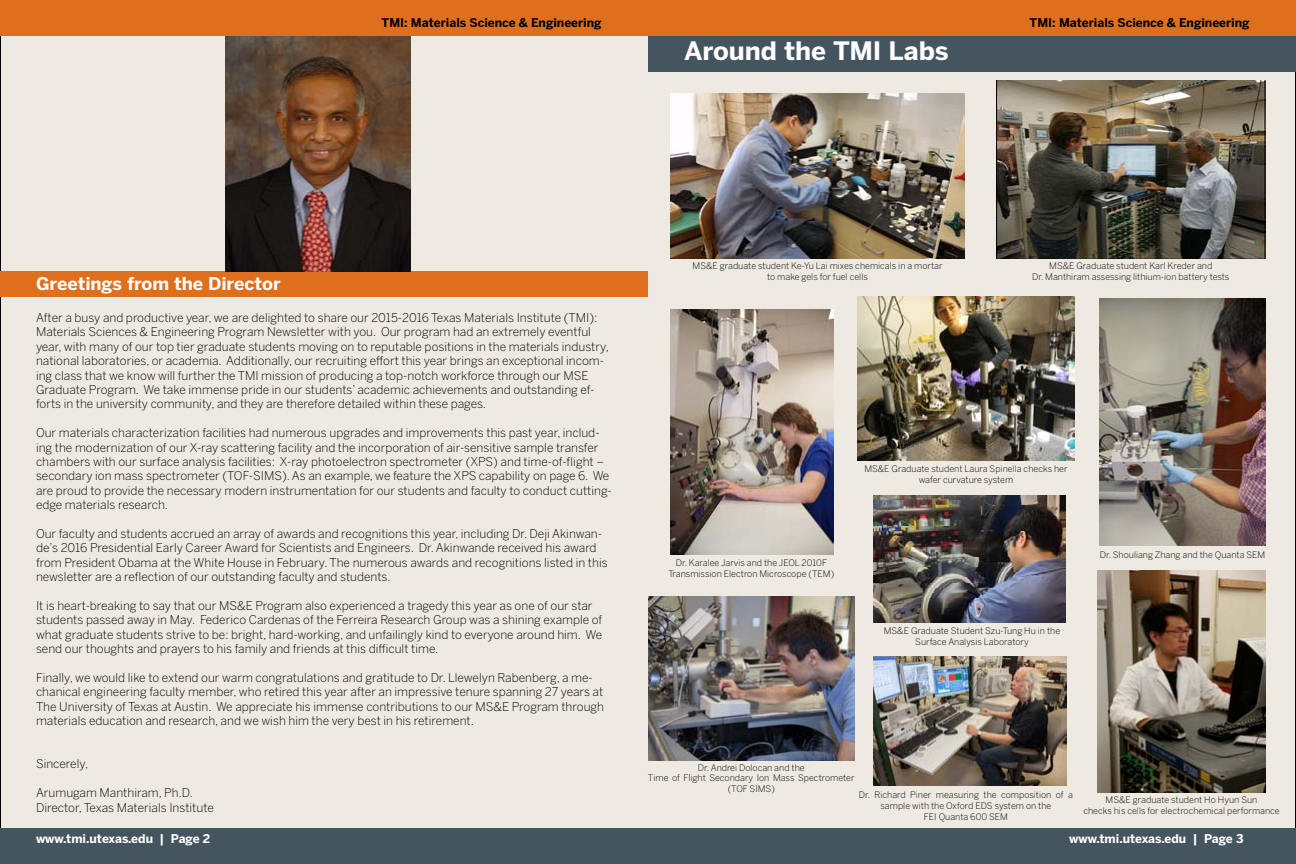
<style>
.page{position:relative;width:1296px;height:864px;background:#eeeae1}
.page>*{position:absolute;margin:0;border:0;box-sizing:border-box;transform-origin:0 0}
.t1{font:700 25.2px "Benton Sans";letter-spacing:-.005em;color:#fff}
.t2{font:700 17.5px "Benton Sans";letter-spacing:-.005em;color:#fff}
.t3{font:300 12px/14.4px "Benton Sans";color:#000}
.t4{font:700 12px "Benton Sans";color:#000}
.t5{font:700 12px "Benton Sans";color:#fff}
.t6{font:300 9px/10.8px "Benton Sans";color:#000;text-align:center}
</style>
<div class="page">
<div style="left:0;top:0;width:1296px;height:36px;background:#df6f1d"></div>
<div style="left:0;top:828px;width:1296px;height:36px;background:#455560"></div>
<div style="left:0;top:272px;width:648px;height:25px;background:#df6f1d"></div>
<div style="left:648px;top:36px;width:648px;height:36px;background:#455560"></div>
<img style="left:873px;top:495px;width:192px;height:127px">
<img style="left:671px;top:310px;width:163px;height:244px">
<img style="left:873px;top:656px;width:193px;height:129px">
<img style="left:648px;top:597px;width:207px;height:163px">
<img style="left:226px;top:36px;width:184px;height:236px">
<img style="left:996px;top:81px;width:269px;height:178px">
<img style="left:857px;top:297px;width:218px;height:163px">
<img style="left:1100px;top:298px;width:165px;height:248px">
<img style="left:671px;top:94px;width:293px;height:165px">
<img style="left:1098px;top:570px;width:167px;height:222px">
<p class="t4" style="left:382px;top:16px;width:221px">TMI: Materials Science &amp; Engineering</p>
<p class="t4" style="left:1030px;top:16px;width:221px">TMI: Materials Science &amp; Engineering</p>
<h1 class="t1" style="left:684px;top:36px;width:266px">Around the TMI Labs</h1>
<h2 class="t2" style="left:36px;top:273px;width:246px">Greetings from the Director</h2>
<p class="t3" style="left:36px;top:310px;width:574px">After a busy and productive year, we are delighted to share our 2015-2016 Texas Materials Institute (TMI):<br>Materials Sciences &amp; Engineering Program Newsletter with you. Our program had an extremely eventful year, with many of our top tier graduate students moving on to reputable positions in the materials industry, national laboratories, or academia. Additionally, our recruiting effort this year brings an exceptional incom&shy;ing class that we know will further the TMI mission of producing a top-notch workforce through our MSE Graduate Program. We take immense pride in our students’ academic achievements and outstanding ef&shy;forts in the university community, and they are therefore detailed within these pages.</p>
<p class="t3" style="left:36px;top:425px;width:577px">Our materials characterization facilities had numerous upgrades and improvements this past year, includ&shy;ing the modernization of our X-ray scattering facility and the incorporation of air-sensitive sample transfer chambers with our surface analysis facilities: X-ray photoelectron spectrometer (XPS) and time-of-flight – secondary ion mass spectrometer (TOF-SIMS). As an example, we feature the XPS capability on page 6. We are proud to provide the necessary modern instrumentation for our students and faculty to conduct cutting&shy;edge materials research.</p>
<p class="t3" style="left:36px;top:526px;width:573px">Our faculty and students accrued an array of awards and recognitions this year, including Dr. Deji Akinwan&shy;de’s 2016 Presidential Early Career Award for Scientists and Engineers. Dr. Akinwande received his award from President Obama at the White House in February. The numerous awards and recognitions listed in this newsletter are a reflection of our outstanding faculty and students.</p>
<p class="t3" style="left:36px;top:598px;width:568px">It is heart-breaking to say that our MS&amp;E Program also experienced a tragedy this year as one of our star students passed away in May. Federico Cardenas of the Ferreira Research Group was a shining example of what graduate students strive to be: bright, hard-working, and unfailingly kind to everyone around him. We send our thoughts and prayers to his family and friends at this difficult time.</p>
<p class="t3" style="left:36px;top:670px;width:570px">Finally, we would like to extend our warm congratulations and gratitude to Dr. Llewelyn Rabenberg, a me&shy;chanical engineering faculty member, who retired this year after an impressive tenure spanning 27 years at The University of Texas at Austin. We appreciate his immense contributions to our MS&amp;E Program through materials education and research, and we wish him the very best in his retirement.</p>
<p class="t3" style="left:36px;top:757px;width:54px">Sincerely,</p>
<p class="t3" style="left:36px;top:785px;width:179px">Arumugam Manthiram, Ph.D.<br>Director, Texas Materials Institute</p>
<p class="t6" style="left:693px;top:260px;width:251px">MS&amp;E graduate student Ke-Yu Lai mixes chemicals in a mortar to make gels for fuel cells</p>
<p class="t6" style="left:1032px;top:260px;width:199px">MS&amp;E Graduate student Karl Kreder and<br>Dr. Manthiram assessing lithium-ion battery tests</p>
<p class="t6" style="left:668px;top:557px;width:167px">Dr. Karalee Jarvis and the JEOL 2010F<br>Transmission Electron Microscope (TEM)</p>
<p class="t6" style="left:864px;top:463px;width:205px">MS&amp;E Graduate student Laura Spinella checks her wafer curvature system</p>
<p class="t6" style="left:884px;top:625px;width:178px">MS&amp;E Graduate Student Szu-Tung Hu in the<br>Surface Analysis Laboratory</p>
<p class="t6" style="left:1100px;top:549px;width:167px">Dr. Shouliang Zhang and the Quanta SEM</p>
<p class="t6" style="left:648px;top:762px;width:208px">Dr. Andrei Dolocan and the<br>Time of Flight Secondary Ion Mass Spectrometer (TOF SIMS)</p>
<p class="t6" style="left:859px;top:789px;width:216px">Dr. Richard Piner measuring the composition of a sample with the Oxford EDS system on the<br>FEI Quanta 600 SEM</p>
<p class="t6" style="left:1083px;top:794px;width:198px">MS&amp;E graduate student Ho Hyun Sun<br>checks his cells for electrochemical performance</p>
<p class="t5" style="left:36px;top:832px;width:176px">www.tmi.utexas.edu | Page 2</p>
<p class="t5" style="left:1069px;top:832px;width:176px">www.tmi.utexas.edu | Page 3</p>
</div>
